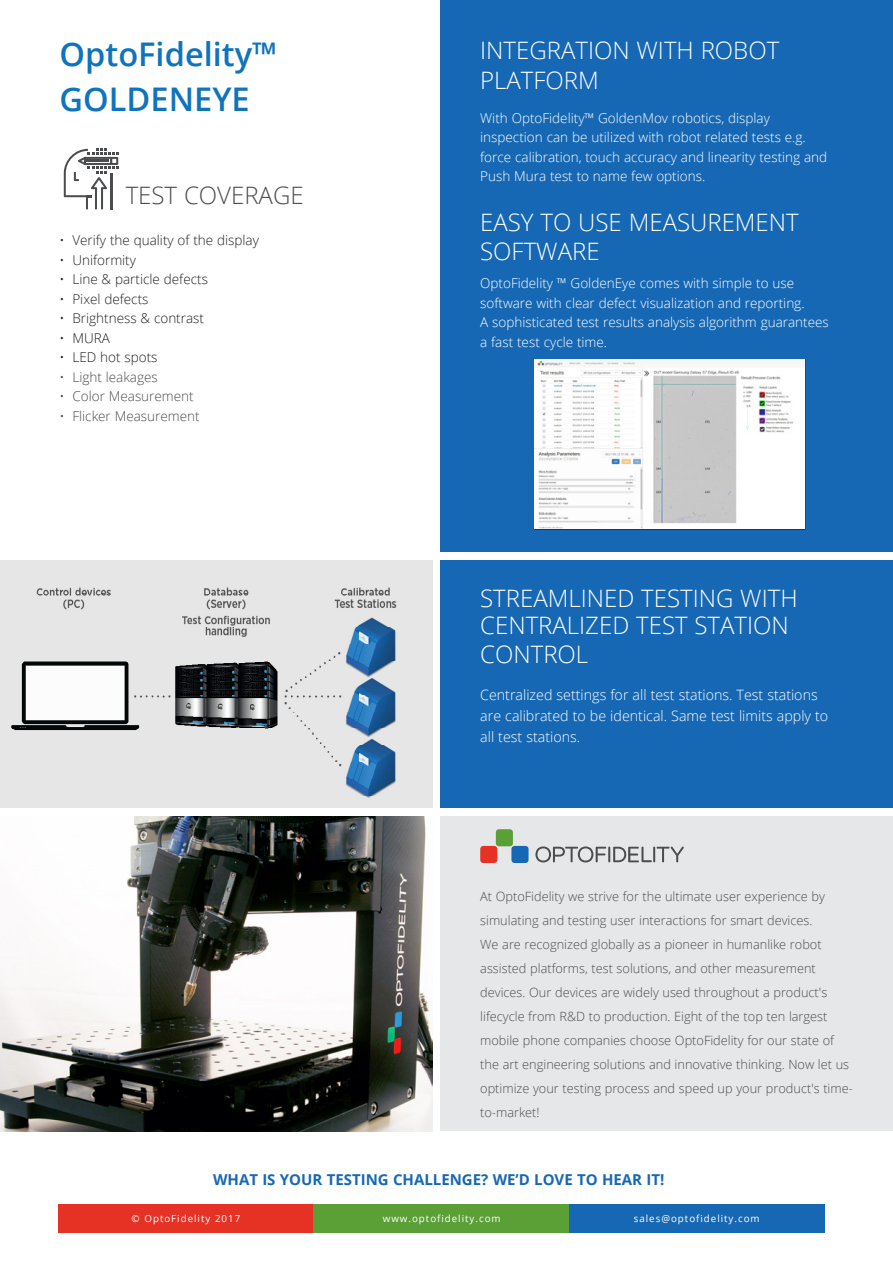
<style>
.page{position:relative;width:893px;height:1263px;background:#fff}
.page>*{position:absolute;margin:0;border:0;box-sizing:border-box;transform-origin:0 0}
.t1{font:600 32.55px "Open Sans";color:#1074bc}
.Small_headline{font:300 24px/27.9px "Open Sans";color:#fff}
.Boxes_with_bullets{font:300 24px/28.8px "Open Sans";color:#fff}
.Small_headline-2{font:300 24px "Open Sans";color:#4b4c4d}
.Small_headline-3{font:700 15px "Open Sans";color:#1768b4}
.t2{font:300 14.25px/21px "Open Sans";color:#fff}
.Small_headline-4{font:300 13.5px/19.5px "Open Sans";color:#fff}
.Boxes_with_bullets-2{font:300 13.5px/19.5px "Open Sans";color:#fff}
.t3{font:300 13.5px "Open Sans";color:#231f20}
.t4{font:300 13.5px "Open Sans";color:#4b4c4d}
.ingres{font:300 12.75px/24px "Open Sans";color:#4b4c4d}
.t5{font:9.75px "Open Sans";letter-spacing:.1em;color:#fff}
</style>
<div class="page">
<div style="left:441px;top:0;width:452px;height:552px;background:#1768b4"></div>
<div style="left:441px;top:816px;width:452px;height:315px;background:#e6e7e9"></div>
<div style="left:58px;top:1205px;width:256px;height:28px;background:#e63225"></div>
<div style="left:314px;top:1205px;width:255px;height:28px;background:#5b9f37"></div>
<div style="left:569px;top:1205px;width:255px;height:28px;background:#1768b4"></div>
<svg style="left:535px;top:846px;width:149px;height:16px"></svg>
<div style="left:480px;top:846px;width:17px;height:17px;background:#e63225;border-radius:3px"></div>
<div style="left:496px;top:829px;width:17px;height:17px;background:#5b9f37;border-radius:3px"></div>
<div style="left:511px;top:846px;width:17px;height:17px;background:#1768b4;border-radius:3px"></div>
<svg style="left:64px;top:149px;width:54px;height:60px"></svg>
<img style="left:0;top:816px;width:432px;height:315px">
<img style="left:0;top:560px;width:432px;height:248px">
<div style="left:441px;top:560px;width:452px;height:248px;background:#1768b4"></div>
<img style="left:534px;top:360px;width:270px;height:169px">
<p class="t1" style="left:60px;top:31px;width:219px">OptoFidelity™</p>
<p class="t1" style="left:60px;top:76px;width:192px">GOLDENEYE</p>
<p class="Small_headline-2" style="left:126px;top:179px;width:179px">TEST COVERAGE</p>
<p class="t3" style="left:60px;top:231px;width:201px">• Verify the quality of the display</p>
<p class="t3" style="left:60px;top:250px;width:78px">• Uniformity</p>
<p class="t3" style="left:60px;top:270px;width:150px">• Line &amp; particle defects</p>
<p class="t3" style="left:60px;top:289px;width:90px">• Pixel defects</p>
<p class="t3" style="left:60px;top:309px;width:146px">• Brightness &amp; contrast</p>
<p class="t3" style="left:60px;top:328px;width:52px">• MURA</p>
<p class="t3" style="left:60px;top:348px;width:99px">• LED hot spots</p>
<p class="t4" style="left:60px;top:367px;width:100px">• Light leakages</p>
<p class="t4" style="left:60px;top:387px;width:136px">• Color Measurement</p>
<p class="t4" style="left:60px;top:406px;width:142px">• Flicker Measurement</p>
<p class="Small_headline" style="left:480px;top:35px;width:301px;line-height:30px">INTEGRATION WITH ROBOT<br>PLATFORM</p>
<p class="Small_headline-4" style="left:480px;top:108px;width:349px">With OptoFidelity™ GoldenMov robotics, display inspection can be utilized with robot related tests e.g. force calibration, touch accuracy and linearity testing and Push Mura test to name few options.</p>
<p class="Boxes_with_bullets" style="left:480px;top:208px;width:320px">EASY TO USE MEASUREMENT<br>SOFTWARE</p>
<p class="Boxes_with_bullets-2" style="left:480px;top:273px;width:350px">OptoFidelity ™ GoldenEye comes with simple to use software with clear defect visualization and reporting.<br>A sophisticated test results analysis algorithm guarantees a fast test cycle time.</p>
<p class="Small_headline" style="left:480px;top:584px;width:319px">STREAMLINED TESTING WITH<br>CENTRALIZED TEST STATION<br>CONTROL</p>
<p class="t2" style="left:480px;top:684px;width:350px">Centralized settings for all test stations. Test stations are calibrated to be identical. Same test limits apply to all test stations.</p>
<p class="ingres" style="left:480px;top:884px;width:374px">At OptoFidelity we strive for the ultimate user experience by simulating and testing user interactions for smart devices.<br>We are recognized globally as a pioneer in humanlike robot assisted platforms, test solutions, and other measurement devices. Our devices are widely used throughout a product's lifecycle from R&amp;D to production. Eight of the top ten largest mobile phone companies choose OptoFidelity for our state of the art engineering solutions and innovative thinking. Now let us optimize your testing process and speed up your product's time&shy;to-market!</p>
<p class="Small_headline-3" style="left:213px;top:1169px;width:453px">WHAT IS YOUR TESTING CHALLENGE? WE’D LOVE TO HEAR IT!</p>
<p class="t5" style="left:132px;top:1212px;width:110px">© OptoFidelity 2017</p>
<p class="t5" style="left:383px;top:1212px;width:119px">www.optofidelity.com</p>
<p class="t5" style="left:634px;top:1212px;width:127px">sales@optofidelity.com</p>
</div>
